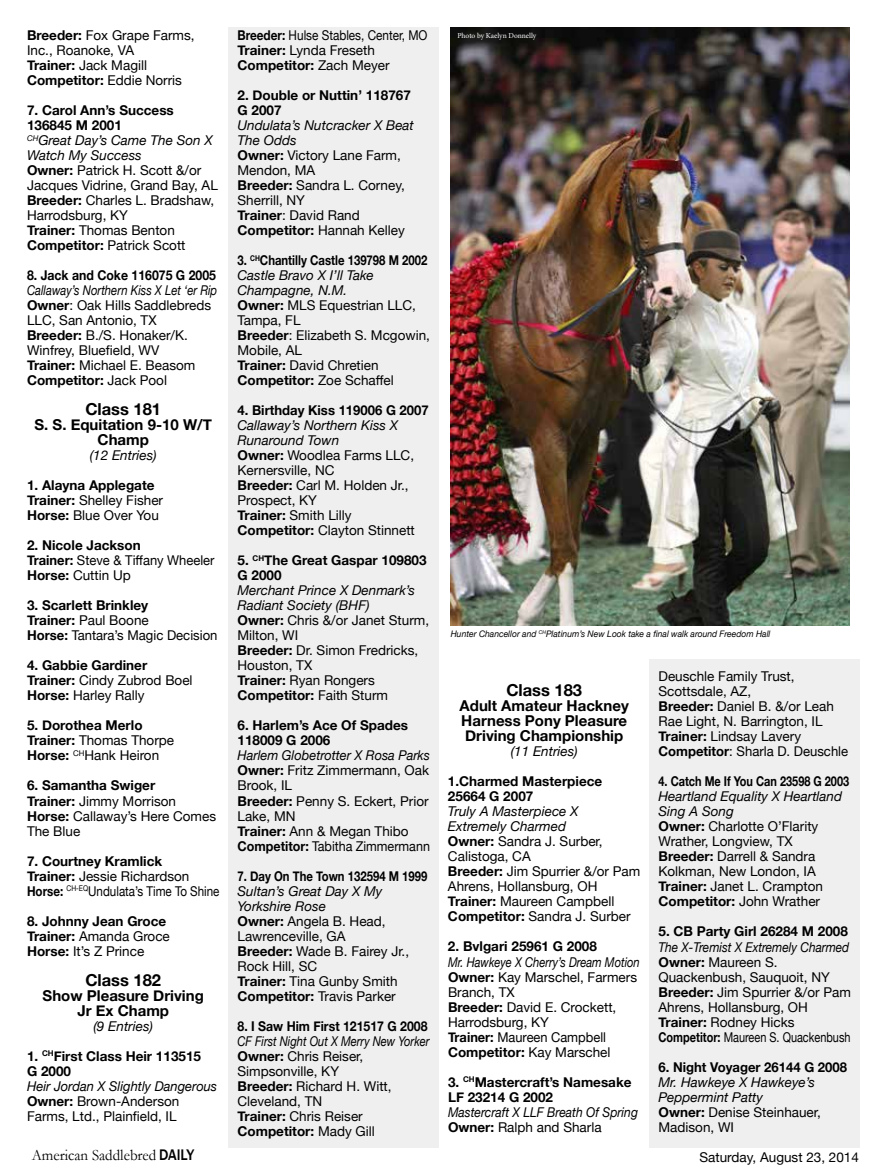
<style>
.page{position:relative;width:878px;height:1175px;background:#fff}
.page>*{position:absolute;margin:0;border:0;box-sizing:border-box;transform-origin:0 0}
.t1{font:700 16.5px "Helvetica Neue";color:#000}
.t2{font:15.9px "Garamond";color:#000;scale:.95 1}
.t3{font:700 15px/15px "Helvetica Neue";color:#000;text-align:center}
.t4{font:13.5px/15px "Helvetica Neue";color:#000}
.t5{font:700 13.5px/15px "Helvetica Neue";color:#000}
.t6{font:italic 13.5px/15px "Helvetica Neue";color:#000}
.t7{font:13.5px/15px "Helvetica Neue";color:#000;scale:.87 1}
.t8{font:700 13.5px "Helvetica Neue";color:#000;scale:.91 1}
.t9{font:italic 13.5px/15px "Helvetica Neue";color:#000;scale:.9 1}
.t10{font:700 13.5px "Helvetica Neue";color:#000;scale:.81 1}
.t11{font:700 13.5px "Helvetica Neue";color:#000;scale:.84 1}
.t12{font:italic 9px "Helvetica Neue";color:#000;scale:.95 1}
.t13{font:7.5px "Minion Pro";letter-spacing:-.005em;color:#fff}
.s1{font-weight:700}
.s2{font-style:italic}
.s3{font-weight:400}
.s4{font-weight:700;font-style:normal}
.s5{font-style:normal}
.s6{font-family:"Franklin Gothic";font-weight:500;font-size:15.75px}
</style>
<div class="page">
<div style="left:649px;top:659px;width:211px;height:488px;background:#efeff0"></div>
<div style="left:228px;top:27px;width:211px;height:1120px;background:#efeff0"></div>
<img style="left:451px;top:27px;width:398px;height:599px">
<p class="t4" style="left:27px;top:29px;width:169px"><span class="s1">Breeder:</span> Fox Grape Farms,<br>Inc., Roanoke, VA<br><span class="s1">Trainer:</span> Jack Magill<br><span class="s1">Competitor:</span> Eddie Norris</p>
<p class="t4" style="left:27px;top:104px;width:192px"><span class="s1">7. Carol Ann’s Success<br>136845 M 2001<br></span><sup>CH</sup><span class="s2">Great Day’s Came The Son X<br>Watch My Success<br></span><span class="s1">Owner:</span> Patrick H. Scott &amp;/or<br>Jacques Vidrine, Grand Bay, AL<br><span class="s1">Breeder:</span> Charles L. Bradshaw,<br>Harrodsburg, KY<br><span class="s1">Trainer:</span> Thomas Benton<br><span class="s1">Competitor:</span> Patrick Scott</p>
<p class="t8" style="left:27px;top:265px;width:209px">8. Jack and Coke 116075 G 2005</p>
<p class="t4" style="left:27px;top:284px;width:192px"><span class="s2">Callaway’s Northern Kiss X Let ‘er Rip<br></span><span class="s1">Owner</span>: Oak Hills Saddlebreds<br>LLC, San Antonio, TX<br><span class="s1">Breeder:</span> B./S. Honaker/K.<br>Winfrey, Bluefield, WV<br><span class="s1">Trainer:</span> Michael E. Beasom<br><span class="s1">Competitor:</span> Jack Pool</p>
<p class="t1" style="left:85px;top:396px;width:77px">Class 181</p>
<p class="t3" style="left:35px;top:418px;width:178px">S. S. Equitation 9-10 W/T<br>Champ</p>
<p class="t6" style="left:90px;top:449px;width:69px">(12 Entries)</p>
<p class="t5" style="left:27px;top:478px;width:137px">1. Alayna Applegate<br>Trainer: <span class="s3">Shelley Fisher<br></span>Horse: <span class="s3">Blue Over You</span></p>
<p class="t5" style="left:27px;top:538px;width:189px">2. Nicole Jackson<br>Trainer: <span class="s3">Steve &amp; Tiffany Wheeler<br></span>Horse: <span class="s3">Cuttin Up</span></p>
<p class="t5" style="left:27px;top:598px;width:192px">3. Scarlett Brinkley<br>Trainer: <span class="s3">Paul Boone<br></span>Horse: <span class="s3">Tantara’s Magic Decision</span></p>
<p class="t5" style="left:27px;top:658px;width:167px">4. Gabbie Gardiner<br>Trainer: <span class="s3">Cindy Zubrod Boel<br></span>Horse: <span class="s3">Harley Rally</span></p>
<p class="t5" style="left:27px;top:718px;width:149px">5. Dorothea Merlo<br>Trainer: <span class="s3">Thomas Thorpe<br></span>Horse: <sup>CH</sup><span class="s3">Hank Heiron</span></p>
<p class="t4" style="left:27px;top:779px;width:191px"><span class="s1">6. Samantha Swiger<br>Trainer:</span> Jimmy Morrison<br><span class="s1">Horse:</span> Callaway’s Here Comes<br>The Blue</p>
<p class="t4" style="left:27px;top:854px;width:194px"><span class="s1">7. Courtney Kramlick<br>Trainer:</span> Jessie Richardson<br><span class="s1">Horse:</span> <sup>CH-EQ</sup>Undulata’s Time To Shine</p>
<p class="t5" style="left:27px;top:913px;width:144px">8. Johnny Jean Groce<br>Trainer: <span class="s3">Amanda Groce<br></span>Horse: <span class="s3">It’s Z Prince</span></p>
<p class="t1" style="left:85px;top:966px;width:77px">Class 182</p>
<p class="t3" style="left:43px;top:988px;width:163px">Show Pleasure Driving<br>Jr Ex Champ</p>
<p class="t6" style="left:93px;top:1019px;width:61px">(9 Entries)</p>
<p class="t5" style="left:27px;top:1048px;width:175px">1. <sup>CH</sup>First Class Heir 113515<br>G 2000</p>
<p class="t4" style="left:27px;top:1079px;width:192px"><span class="s2">Heir Jordan X Slightly Dangerous<br></span><span class="s1">Owner:</span> Brown-Anderson<br>Farms, Ltd., Plainfield, IL</p>
<p class="t7" style="left:237px;top:29px;width:220px"><span class="s1">Breeder:</span> Hulse Stables, Center, MO<br><span class="s1">Trainer:</span> Lynda Freseth<br><span class="s1">Competitor:</span> Zach Meyer</p>
<p class="t5" style="left:237px;top:88px;width:175px">2. Double or Nuttin’ 118767<br>G 2007</p>
<p class="t4" style="left:237px;top:119px;width:178px"><span class="s2">Undulata’s Nutcracker X Beat<br>The Odds<br></span><span class="s1">Owner:</span> Victory Lane Farm,<br>Mendon, MA<br><span class="s1">Breeder:</span> Sandra L. Corney,<br>Sherrill, NY<br><span class="s1">Trainer</span>: David Rand<br><span class="s1">Competitor:</span> Hannah Kelley</p>
<p class="t4" style="left:237px;top:254px;width:194px"><span class="s1">3.</span> <sup>CH</sup><span class="s1">Chantilly Castle 139798 M 2002<br></span><span class="s2">Castle Bravo X I’ll Take<br>Champagne, N.M.<br></span><span class="s1">Owner:</span> MLS Equestrian LLC,<br>Tampa, FL<br><span class="s1">Breeder</span>: Elizabeth S. Mcgowin,<br>Mobile, AL<br><span class="s1">Trainer:</span> David Chretien<br><span class="s1">Competitor:</span> Zoe Schaffel</p>
<p class="t5" style="left:237px;top:403px;width:193px">4. Birthday Kiss 119006 G 2007</p>
<p class="t4" style="left:237px;top:419px;width:179px"><span class="s2">Callaway’s Northern Kiss X<br>Runaround Town<br></span><span class="s1">Owner:</span> Woodlea Farms LLC,<br>Kernersville, NC<br><span class="s1">Breeder:</span> Carl M. Holden Jr.,<br>Prospect, KY<br><span class="s1">Trainer:</span> Smith Lilly<br><span class="s1">Competitor:</span> Clayton Stinnett</p>
<p class="t5" style="left:237px;top:553px;width:190px">5. <sup>CH</sup>The Great Gaspar 109803<br>G 2000</p>
<p class="t4" style="left:237px;top:584px;width:193px"><span class="s2">Merchant Prince X Denmark’s<br>Radiant Society (BHF)<br></span><span class="s1">Owner:</span> Chris &amp;/or Janet Sturm,<br>Milton, WI<br><span class="s1">Breeder:</span> Dr. Simon Fredricks,<br>Houston, TX<br><span class="s1">Trainer:</span> Ryan Rongers<br><span class="s1">Competitor:</span> Faith Sturm</p>
<p class="t5" style="left:237px;top:718px;width:172px">6. Harlem’s Ace Of Spades<br>118009 G 2006</p>
<p class="t4" style="left:237px;top:749px;width:194px"><span class="s2">Harlem Globetrotter X Rosa Parks<br></span><span class="s1">Owner:</span> Fritz Zimmermann, Oak<br>Brook, IL<br><span class="s1">Breeder:</span> Penny S. Eckert, Prior<br>Lake, MN<br><span class="s1">Trainer:</span> Ann &amp; Megan Thibo<br><span class="s1">Competitor:</span> Tabitha Zimmermann</p>
<p class="t11" style="left:237px;top:865px;width:228px">7. Day On The Town 132594 M 1999</p>
<p class="t4" style="left:237px;top:884px;width:173px"><span class="s2">Sultan’s Great Day X My<br>Yorkshire Rose<br></span><span class="s1">Owner:</span> Angela B. Head,<br>Lawrenceville, GA<br><span class="s1">Breeder:</span> Wade B. Fairey Jr.,<br>Rock Hill, SC<br><span class="s1">Trainer:</span> Tina Gunby Smith<br><span class="s1">Competitor:</span> Travis Parker</p>
<p class="t8" style="left:237px;top:1015px;width:210px">8. I Saw Him First 121517 G 2008</p>
<p class="t4" style="left:237px;top:1034px;width:193px"><span class="s2">CF First Night Out X Merry New Yorker<br></span><span class="s1">Owner:</span> Chris Reiser,<br>Simpsonville, KY<br><span class="s1">Breeder:</span> Richard H. Witt,<br>Cleveland, TN<br><span class="s1">Trainer:</span> Chris Reiser<br><span class="s1">Competitor:</span> Mady Gill</p>
<p class="t13" style="left:457px;top:31px;width:80px">Photo by Kaelyn Donnelly</p>
<p class="t12" style="left:451px;top:627px;width:338px">Hunter Chancellor and <sup>CH</sup>Platinum’s New Look take a final walk around Freedom Hall</p>
<p class="t1" style="left:506px;top:677px;width:77px">Class 183</p>
<p class="t3" style="left:459px;top:699px;width:171px;text-align:left">Adult Amateur Hackney<br>Harness Pony Pleasure<br>Driving Championship</p>
<p class="t6" style="left:510px;top:745px;width:69px">(11 Entries)</p>
<p class="t5" style="left:448px;top:774px;width:156px">1.Charmed Masterpiece<br>25664 G 2007</p>
<p class="t4" style="left:448px;top:805px;width:194px"><span class="s2">Truly A Masterpiece X<br>Extremely Charmed<br></span><span class="s1">Owner:</span> Sandra J. Surber,<br>Calistoga, CA<br><span class="s1">Breeder:</span> Jim Spurrier &amp;/or Pam<br>Ahrens, Hollansburg, OH<br><span class="s1">Trainer:</span> Maureen Campbell<br><span class="s1">Competitor:</span> Sandra J. Surber</p>
<p class="t5" style="left:448px;top:939px;width:150px">2. Bvlgari 25961 G 2008</p>
<p class="t4" style="left:448px;top:955px;width:193px"><span class="s2">Mr. Hawkeye X Cherry’s Dream Motion<br></span><span class="s1">Owner:</span> Kay Marschel, Farmers<br>Branch, TX<br><span class="s1">Breeder:</span> David E. Crockett,<br>Harrodsburg, KY<br><span class="s1">Trainer:</span> Maureen Campbell<br><span class="s1">Competitor:</span> Kay Marschel</p>
<p class="t5" style="left:448px;top:1074px;width:185px">3. <sup>CH</sup>Mastercraft’s Namesake<br>LF 23214 G 2002</p>
<p class="t9" style="left:448px;top:1105px;width:213px">Mastercraft X LLF Breath Of Spring<br><span class="s4">Owner:</span> <span class="s5">Ralph and Sharla</span></p>
<p class="t4" style="left:658px;top:670px;width:191px">Deuschle Family Trust,<br>Scottsdale, AZ,<br><span class="s1">Breeder:</span> Daniel B. &amp;/or Leah<br>Rae Light, N. Barrington, IL<br><span class="s1">Trainer:</span> Lindsay Lavery<br><span class="s1">Competitor</span>: Sharla D. Deuschle</p>
<p class="t10" style="left:658px;top:771px;width:237px">4. Catch Me If You Can 23598 G 2003</p>
<p class="t4" style="left:658px;top:790px;width:185px"><span class="s2">Heartland Equality X Heartland<br>Sing A Song<br></span><span class="s1">Owner:</span> Charlotte O’Flarity<br>Wrather, Longview, TX<br><span class="s1">Breeder:</span> Darrell &amp; Sandra<br>Kolkman, New London, IA<br><span class="s1">Trainer:</span> Janet L. Crampton<br><span class="s1">Competitor:</span> John Wrather</p>
<p class="t5" style="left:658px;top:924px;width:191px">5. CB Party Girl 26284 M 2008</p>
<p class="t4" style="left:658px;top:940px;width:194px"><span class="s2">The X-Tremist X Extremely Charmed<br></span><span class="s1">Owner:</span> Maureen S.<br>Quackenbush, Sauquoit, NY<br><span class="s1">Breeder:</span> Jim Spurrier &amp;/or Pam<br>Ahrens, Hollansburg, OH<br><span class="s1">Trainer:</span> Rodney Hicks<br><span class="s1">Competitor:</span> Maureen S. Quackenbush</p>
<p class="t5" style="left:658px;top:1059px;width:190px">6. Night Voyager 26144 G 2008</p>
<p class="t6" style="left:658px;top:1075px;width:164px">Mr. Hawkeye X Hawkeye’s<br>Peppermint Patty<br><span class="s4">Owner:</span> <span class="s5">Denise Steinhauer,<br>Madison, WI</span></p>
<p class="t2" style="left:32px;top:1145px;width:173px">American Saddlebred <span class="s6">DAILY</span></p>
<p class="t4" style="left:699px;top:1149px;width:161px">Saturday, August 23, 2014</p>
</div>
